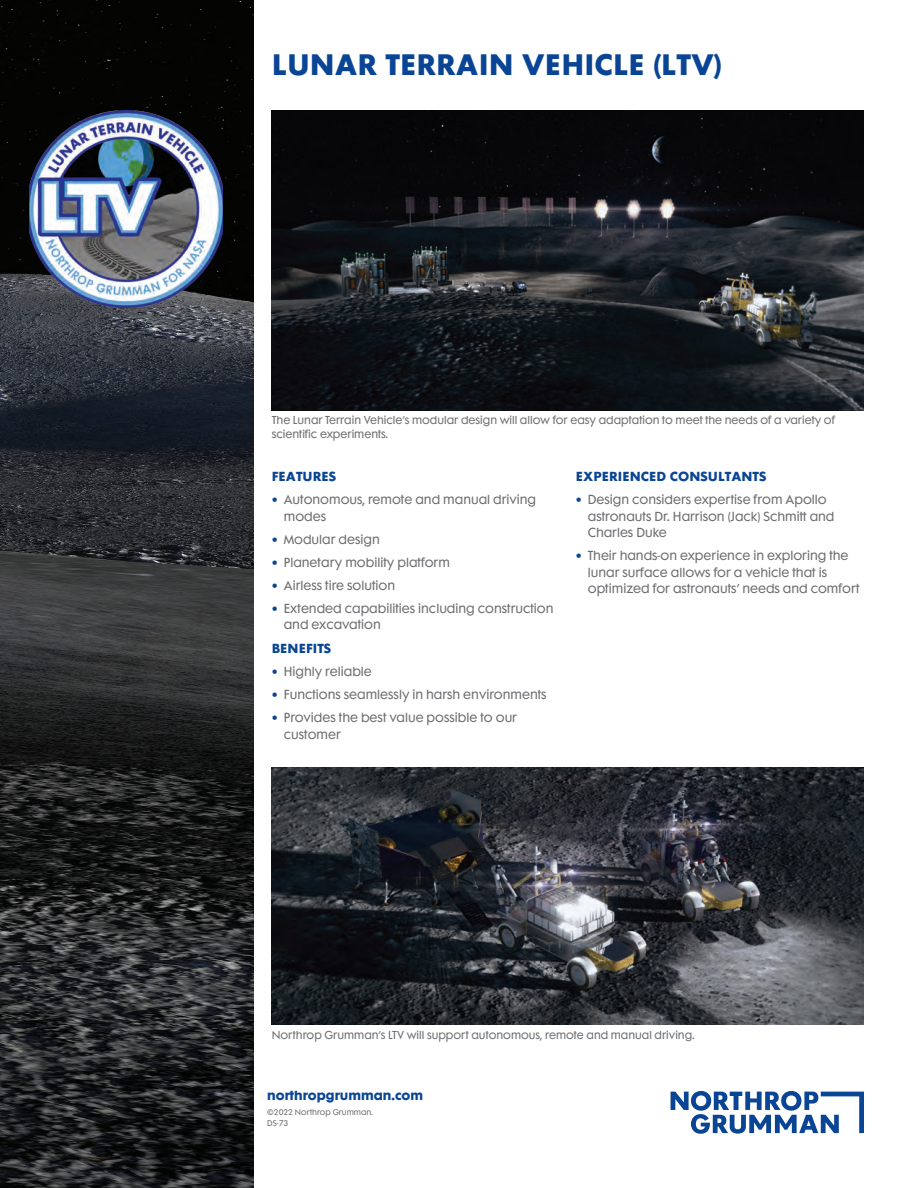
<style>
.page{position:relative;width:918px;height:1188px;background:#fff}
.page>*{position:absolute;margin:0;border:0;box-sizing:border-box;transform-origin:0 0}
.t1{font:700 27px "Futura Maxi";color:#094594}
.t2{font:12px/16.5px "Futura Maxi Std";color:#6c6d70}
.t3{font:700 12px "Futura Maxi";color:#094594}
.t4{font:10.5px/13.5px "Futura Maxi Std";color:#6c6d70}
.t5{font:7.5px/10.5px "Futura Maxi Std";color:#6c6d70}
.s1{font-family:"Futura Maxi";font-weight:700;color:#094594}
</style>
<div class="page">
<svg style="left:671px;top:1091px;width:193px;height:43px"></svg>
<img style="left:272px;top:768px;width:592px;height:257px">
<img style="left:272px;top:110px;width:592px;height:300px">
<img style="left:0;top:0;width:254px;height:1188px">
<img style="left:29px;top:110px;width:194px;height:198px">
<h1 class="t1" style="left:272px;top:50px;width:452px">LUNAR TERRAIN VEHICLE (LTV)</h1>
<p class="t4" style="left:272px;top:414px;width:565px">The Lunar Terrain Vehicle’s modular design will allow for easy adaptation to meet the needs of a variety of scientific experiments.</p>
<p class="t3" style="left:272px;top:470px;width:66px">FEATURES</p>
<p class="t2" style="left:284px;top:491px;width:254px;text-indent:-12px"><span class="s1">•</span> Autonomous, remote and manual driving modes</p>
<p class="t2" style="left:272px;top:531px;width:109px"><span class="s1">•</span> Modular design</p>
<p class="t2" style="left:272px;top:554px;width:180px"><span class="s1">•</span> Planetary mobility platform</p>
<p class="t2" style="left:272px;top:577px;width:125px"><span class="s1">•</span> Airless tire solution</p>
<p class="t2" style="left:284px;top:600px;width:271px;text-indent:-12px"><span class="s1">•</span> Extended capabilities including construction and excavation</p>
<p class="t3" style="left:272px;top:642px;width:61px">BENEFITS</p>
<p class="t2" style="left:272px;top:664px;width:102px"><span class="s1">•</span> Highly reliable</p>
<p class="t2" style="left:272px;top:686px;width:276px"><span class="s1">•</span> Functions seamlessly in harsh environments</p>
<p class="t2" style="left:284px;top:709px;width:235px;text-indent:-12px"><span class="s1">•</span> Provides the best value possible to our customer</p>
<p class="t3" style="left:576px;top:470px;width:192px">EXPERIENCED CONSULTANTS</p>
<p class="t2" style="left:588px;top:491px;width:248px;text-indent:-12px"><span class="s1">•</span> Design considers expertise from Apollo astronauts Dr. Harrison (Jack) Schmitt and<br>Charles Duke</p>
<p class="t2" style="left:588px;top:547px;width:273px;text-indent:-12px"><span class="s1">•</span> Their hands-on experience in exploring the lunar surface allows for a vehicle that is optimized for astronauts’ needs and comfort</p>
<p class="t4" style="left:272px;top:1028px;width:425px">Northrop Grumman’s LTV will support autonomous, remote and manual driving.</p>
<p class="t3" style="left:267px;top:1089px;width:157px">northropgrumman.com</p>
<p class="t5" style="left:267px;top:1107px;width:107px">©2022 Northrop Grumman.<br>DS-73</p>
</div>
